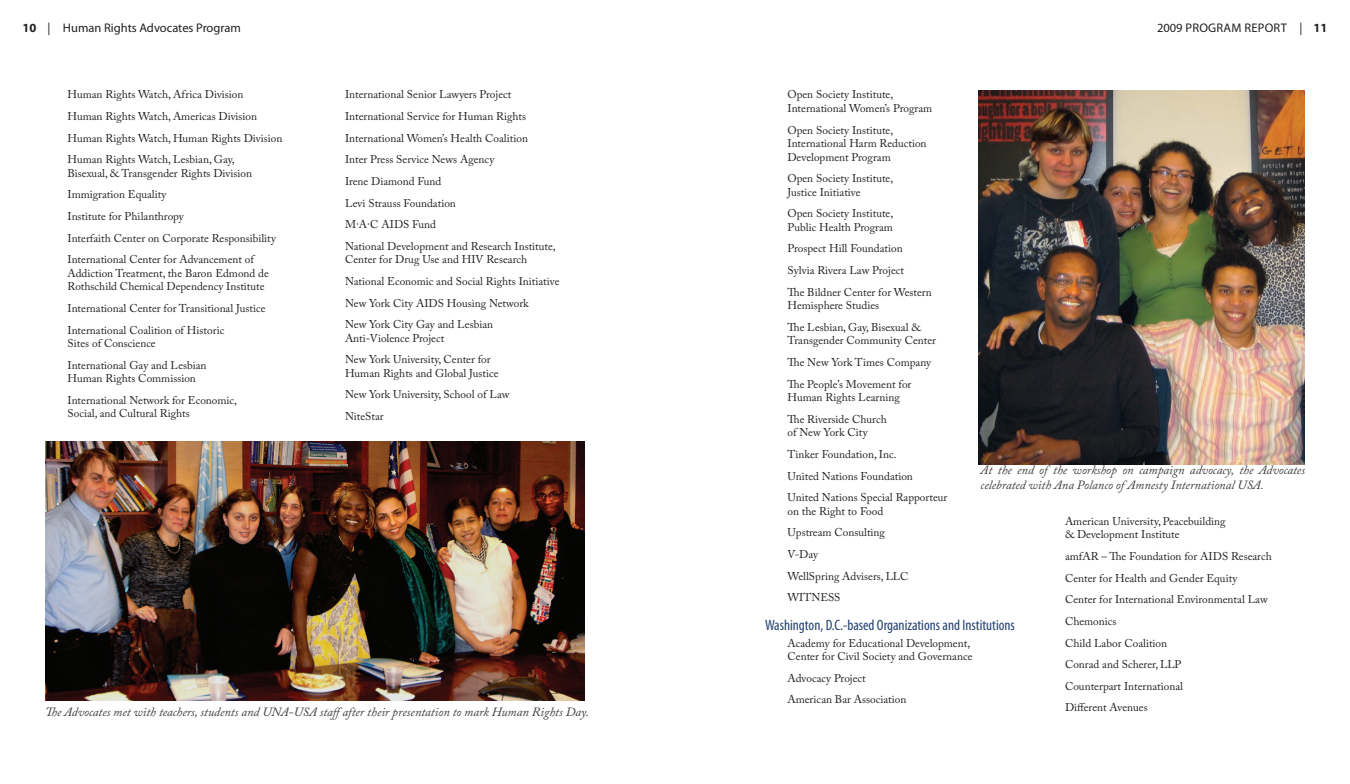
<style>
.page{position:relative;width:1350px;height:784px;background:#fff}
.page>*{position:absolute;margin:0;border:0;box-sizing:border-box;transform-origin:0 0}
.t1{font:condensed 15px "Myriad Pro";color:#234171}
.t2{font:italic 12.5px/15px "Adobe Caslon Pro";color:#3e3e3f}
.t3{font:12.5px "Myriad Pro";color:#231f20}
.t4{font:12.5px "Myriad Pro";letter-spacing:.02em;color:#231f20}
.t5{font:700 12.5px "Myriad Pro";color:#231f20}
.t6{font:11.25px/21.6px "Adobe Caslon Pro";color:#231f20}
.s1{font-weight:700}
.s2{font-weight:400}
</style>
<div class="page">
<img style="left:979px;top:90px;width:326px;height:374px">
<img style="left:45px;top:441px;width:540px;height:259px">
<p class="t3" style="left:22px;top:20px;width:220px"><span class="s1">10</span> | Human Rights Advocates Program</p>
<p class="t4" style="left:1157px;top:20px;width:122px">2009 program report</p>
<p class="t5" style="left:1300px;top:20px;width:29px"><span class="s2">|</span> 11</p>
<p class="t6" style="left:68px;top:84px;width:216px">Human Rights Watch, Africa Division<br>Human Rights Watch, Americas Division Human Rights Watch, Human Rights Division Human Rights Watch, Lesbian, Gay,</p>
<p class="t6" style="left:68px;top:162px;width:210px">Bisexual, &amp; Transgender Rights Division Immigration Equality<br>Institute for Philanthropy<br>Interfaith Center on Corporate Responsibility International Center for Advancement of</p>
<p class="t6" style="left:68px;top:266px;width:203px;line-height:13.5px">Addiction Treatment, the Baron Edmond de<br>Rothschild Chemical Dependency Institute</p>
<p class="t6" style="left:68px;top:297px;width:200px">International Center for Transitional Justice<br>International Coalition of Historic</p>
<p class="t6" style="left:68px;top:332px;width:141px">Sites of Conscience<br>International Gay and Lesbian</p>
<p class="t6" style="left:68px;top:367px;width:171px">Human Rights Commission<br>International Network for Economic,</p>
<p class="t6" style="left:68px;top:402px;width:124px">Social, and Cultural Rights</p>
<p class="t6" style="left:345px;top:84px;width:212px">International Senior Lawyers Project<br>International Service for Human Rights<br>International Women’s Health Coalition<br>Inter Press Service News Agency<br>Irene Diamond Fund<br>Levi Strauss Foundation<br>M∙A∙C AIDS Fund<br>National Development and Research Institute,</p>
<p class="t6" style="left:345px;top:248px;width:216px">Center for Drug Use and HIV Research National Economic and Social Rights Initiative New York City AIDS Housing Network<br>New York City Gay and Lesbian</p>
<p class="t6" style="left:345px;top:327px;width:147px">Anti-Violence Project<br>New York University, Center for</p>
<p class="t6" style="left:345px;top:362px;width:166px">Human Rights and Global Justice<br>New York University, School of Law<br>NiteStar</p>
<p class="t2" style="left:45px;top:703px;width:546px">The Advocates met with teachers, students and UNA-USA staffafter their presentation to mark Human Rights Day.</p>
<p class="t6" style="left:787px;top:88px;width:146px;line-height:13.5px">Open Society Institute,<br>International Women’s Program</p>
<p class="t6" style="left:787px;top:123px;width:141px;line-height:13.5px">Open Society Institute,<br>International Harm Reduction<br>Development Program</p>
<p class="t6" style="left:787px;top:171px;width:107px;line-height:13.5px">Open Society Institute,<br>Justice Initiative</p>
<p class="t6" style="left:787px;top:206px;width:107px;line-height:13.5px">Open Society Institute,<br>Public Health Program</p>
<p class="t6" style="left:787px;top:237px;width:146px">Prospect Hill Foundation<br>Sylvia Rivera Law Project<br>The Bildner Center for Western</p>
<p class="t6" style="left:787px;top:294px;width:135px">Hemisphere Studies<br>The Lesbian, Gay, Bisexual &amp;</p>
<p class="t6" style="left:787px;top:329px;width:150px">Transgender Community Center<br>The New York Times Company<br>The People’s Movement for</p>
<p class="t6" style="left:787px;top:386px;width:114px">Human Rights Learning<br>The Riverside Church</p>
<p class="t6" style="left:787px;top:421px;width:161px">of New York City<br>Tinker Foundation, Inc.<br>United Nations Foundation<br>United Nations Special Rapporteur</p>
<p class="t6" style="left:787px;top:499px;width:123px">on the Right to Food<br>Upstream Consulting<br>V-Day<br>WellSpring Advisers, LLC<br>WITNESS</p>
<h1 class="t1" style="left:765px;top:616px;width:251px">Washington, D.C.-based Organizations and Institutions</h1>
<p class="t6" style="left:788px;top:635px;width:187px;line-height:13.5px">Academy for Educational Development,<br>Center for Civil Society and Governance</p>
<p class="t6" style="left:788px;top:666px;width:120px">Advocacy Project<br>American Bar Association</p>
<p class="t2" style="left:981px;top:462px;width:326px">At the end of the workshop on campaign advocacy, the Advocates celebrated with Ana Polanco of Amnesty International USA.</p>
<p class="t6" style="left:1065px;top:514px;width:162px;line-height:13.5px">American University, Peacebuilding &amp; Development Institute</p>
<p class="t6" style="left:1065px;top:545px;width:208px">amfAR – The Foundation for AIDS Research<br>Center for Health and Gender Equity<br>Center for International Environmental Law<br>Chemonics<br>Child Labor Coalition<br>Conrad and Scherer, LLP<br>Counterpart International<br>Different Avenues</p>
</div>
